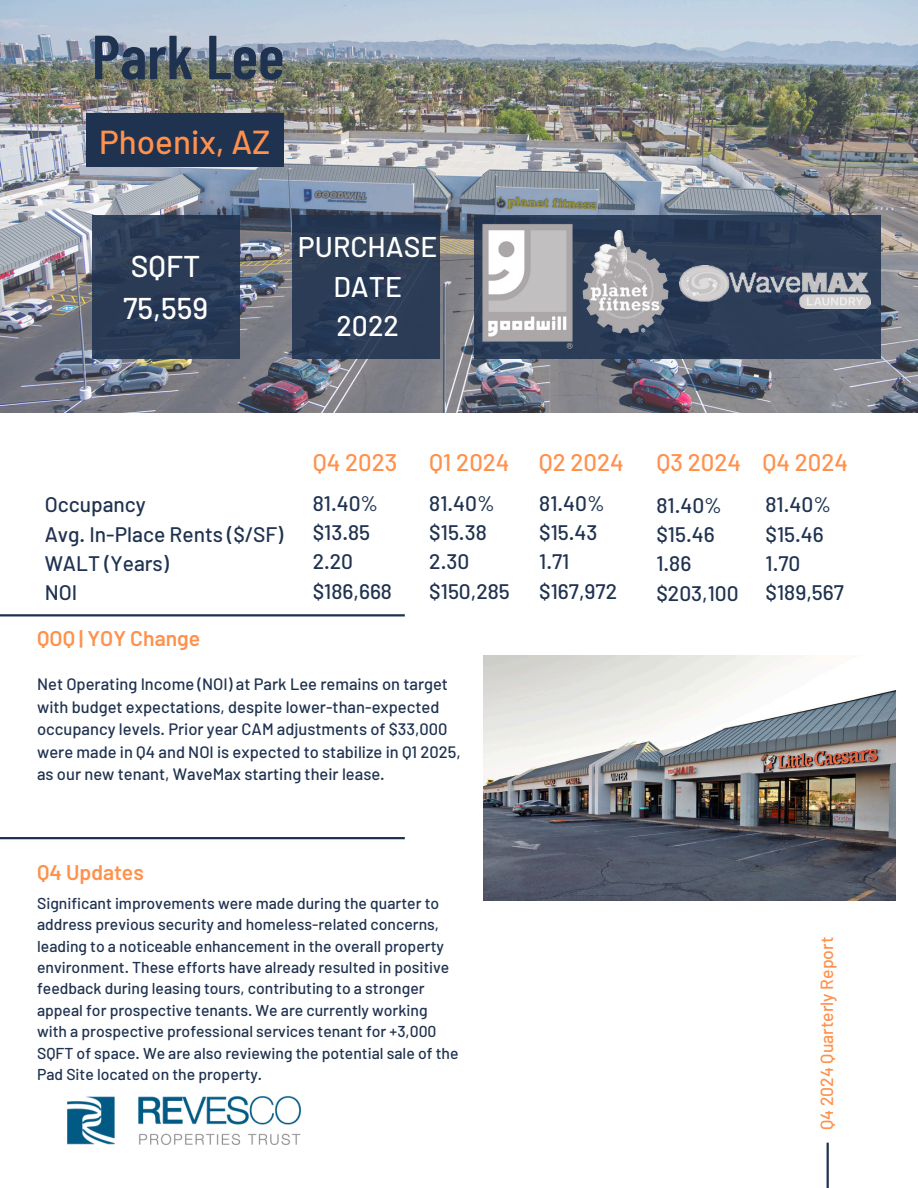
<style>
.page{position:relative;width:918px;height:1188px;background:#fff}
.page>*{position:absolute;margin:0;border:0;box-sizing:border-box;transform-origin:0 0}
.t1{font:600 62.1px "Barlow Condensed";color:#1f324f}
.t2{font:500 33.15px "Barlow";color:#ff914d}
.t3{font:500 30px/41.7px "Barlow";color:#fff}
.t4{font:500 28.35px/39.3px "Barlow";color:#fff;text-align:center}
.t5{font:500 24px "Barlow";color:#ff914d}
.t6{font:600 21.15px "Barlow";color:#ff914d}
.t7{font:500 21px/29.2px "Barlow";color:#1f324f}
.t8{font:500 17.55px "Barlow";color:#ff914d}
.t9{font:500 16.5px/22.5px "Barlow";color:#1f324f}
.t10{font:500 15.75px/21.3px "Barlow";color:#1f324f}
</style>
<div class="page">
<hr style="left:0;top:614px;width:405px;height:2px;background:#1f324f">
<hr style="left:0;top:837px;width:405px;height:2px;background:#1f324f">
<hr style="left:827px;top:1143px;width:2px;height:45px;background:#1f324f">
<img style="left:0;top:0;width:918px;height:413px">
<div style="left:92px;top:216px;width:147px;height:143px;background:#2a3b55"></div>
<div style="left:292px;top:216px;width:148px;height:143px;background:#2b3c56"></div>
<div style="left:474px;top:216px;width:406px;height:143px;background:#2d3e58"></div>
<img style="left:67px;top:1096px;width:233px;height:49px">
<img style="left:482px;top:224px;width:91px;height:126px">
<img style="left:558px;top:231px;width:127px;height:102px">
<img style="left:679px;top:265px;width:191px;height:44px">
<img style="left:484px;top:656px;width:412px;height:244px">
<div style="left:86px;top:113px;width:198px;height:54px;background:#1f324f"></div>
<p class="t1" style="left:92px;top:17px;width:194px">Park Lee</p>
<p class="t2" style="left:99px;top:121px;width:173px">Phoenix, AZ</p>
<p class="t3" style="left:123px;top:244px;width:87px">SQFT<br>75,559</p>
<h5 class="t4" style="left:298px;top:226px;width:141px">PURCHASE<br>DATE<br>2022</h5>
<h6 class="t7" style="left:45px;top:489px;width:240px">Occupancy<br>Avg. In-Place Rents ($/SF)<br>WALT (Years)<br>NOI</h6>
<h5 class="t5" style="left:313px;top:447px;width:86px">Q4 2023</h5>
<h6 class="t7" style="left:313px;top:488px;width:81px">81.40% $13.85<br>2.20 $186,668</h6>
<h5 class="t5" style="left:429px;top:447px;width:82px">Q1 2024</h5>
<h6 class="t7" style="left:429px;top:488px;width:82px">81.40% $15.38<br>2.30 $150,285</h6>
<p class="t6" style="left:37px;top:625px;width:165px">QOQ | YOY Change</p>
<h1 class="t9" style="left:37px;top:672px;width:425px">Net Operating Income (NOI) at Park Lee remains on target with budget expectations, despite lower-than-expected occupancy levels. Prior year CAM adjustments of $33,000 were made in Q4 and NOI is expected to stabilize in Q1 2025, as our new tenant, WaveMax starting their lease.</h1>
<h6 class="t5" style="left:539px;top:447px;width:87px">Q2 2024</h6>
<h5 class="t7" style="left:539px;top:488px;width:79px">81.40% $15.43<br>1.71 $167,972</h5>
<h3 class="t6" style="left:37px;top:859px;width:108px">Q4 Updates</h3>
<h2 class="t10" style="left:37px;top:892px;width:423px">Significant improvements were made during the quarter to address previous security and homeless-related concerns, leading to a noticeable enhancement in the overall property environment. These efforts have already resulted in positive feedback during leasing tours, contributing to a stronger appeal for prospective tenants. We are currently working with a prospective professional services tenant for +3,000<br>SQFT of space. We are also reviewing the potential sale of the Pad Site located on the property.</h2>
<h5 class="t5" style="left:656px;top:447px;width:86px">Q3 2024</h5>
<h6 class="t7" style="left:656px;top:490px;width:84px">81.40% $15.46<br>1.86 $203,100</h6>
<h6 class="t5" style="left:762px;top:447px;width:87px">Q4 2024</h6>
<p class="t7" style="left:766px;top:489px;width:80px">81.40% $15.46<br>1.70 $189,567</p>
<h4 class="t8" style="left:816px;top:1130px;width:195px;rotate:-90deg">Q4 2024 Quarterly Report</h4>
</div>
